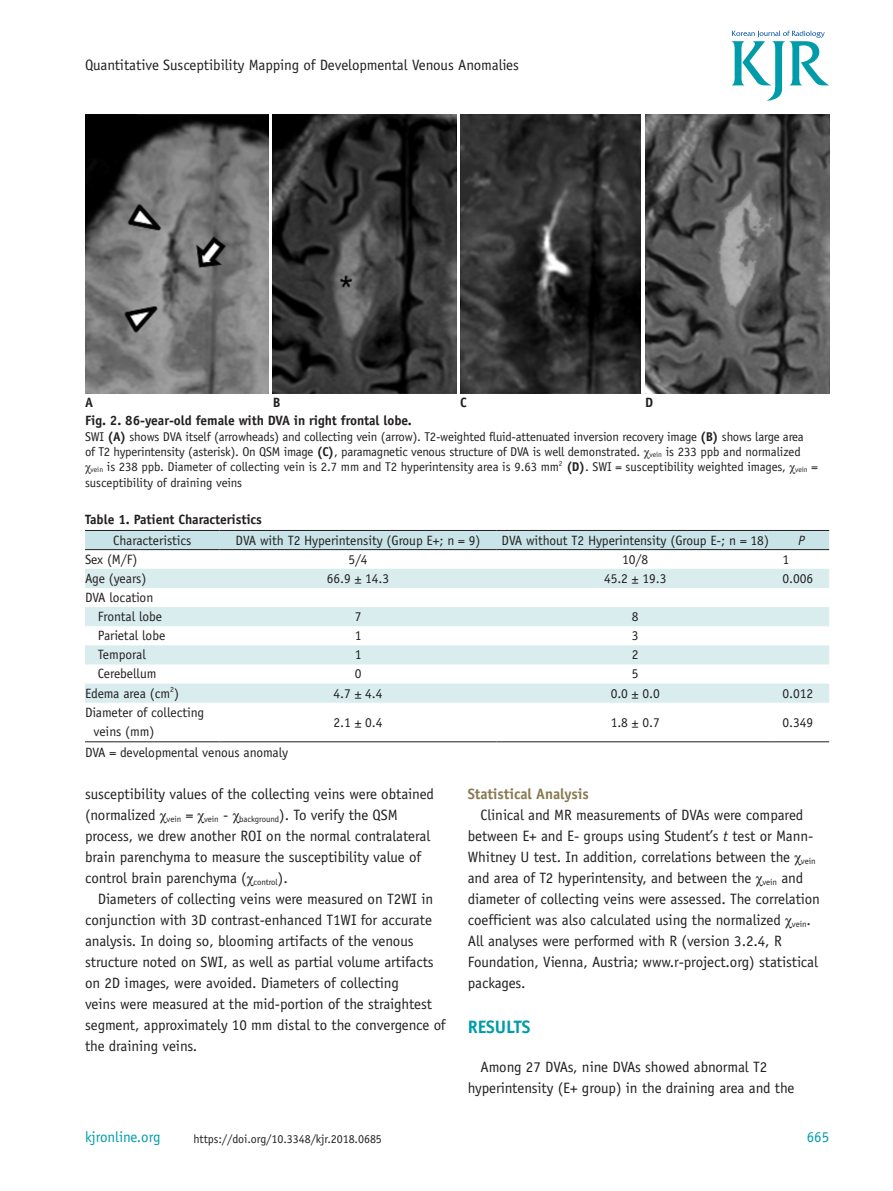
<style>
.page{position:relative;width:893px;height:1191px;background:#fff}
.page>*{position:absolute;margin:0;border:0;box-sizing:border-box;transform-origin:0 0}
.큰제목{font:700 18px "Officina Sans Std";letter-spacing:-.005em;color:#009caa}
.본문{font:15px/21px "Officina Sans Std";letter-spacing:-.005em;color:#231f20}
._1_제목{font:700 15px "Officina Sans Std";letter-spacing:-.005em;color:#887a51}
.t1{font:15px "Officina Sans Std";letter-spacing:-.005em;color:#009caa}
.표본문{font:13.5px "Officina Sans Std";letter-spacing:-.005em;color:#231f20}
.그림제목{font:700 13.5px "Officina Sans Std";letter-spacing:-.005em;color:#231f20}
.표설명{font:13.5px "Officina Sans Std";letter-spacing:-.005em;color:#231f20}
.표제목{font:700 13.5px "Officina Sans Std";letter-spacing:-.005em;color:#231f20}
.표본_들여쓰기{font:13.5px/18.8px "Officina Sans Std";letter-spacing:-.005em;color:#231f20}
.표본문-2{font:italic 13.5px "Officina Sans Std";color:#231f20}
.그림제목1{font:12.75px/15.3px "Officina Sans Std";letter-spacing:-.015em;color:#231f20}
.t2{font:12px "Officina Sans Std";letter-spacing:-.005em;color:#231f20}
.s1{font-weight:700}
.s2{font-family:"Times New Roman"}
.s3{font-size:7.5px}
.s4{font-style:italic}
</style>
<div class="page">
<svg style="left:732px;top:31px;width:97px;height:70px"></svg>
<div style="left:85px;top:531px;width:744px;height:18px;background:#c9e4e9"></div>
<svg style="left:85px;top:569px;width:744px;height:133px;fill:#d9edef"></svg>
<hr style="left:85px;top:549px;width:134px;height:1px;background:#231f20">
<hr style="left:219px;top:549px;width:278px;height:1px;background:#231f20">
<hr style="left:497px;top:549px;width:277px;height:1px;background:#231f20">
<hr style="left:774px;top:549px;width:55px;height:1px;background:#231f20">
<hr style="left:85px;top:530px;width:134px;height:1px;background:#231f20">
<hr style="left:219px;top:530px;width:278px;height:1px;background:#231f20">
<hr style="left:497px;top:530px;width:277px;height:1px;background:#231f20">
<hr style="left:774px;top:530px;width:55px;height:1px;background:#231f20">
<hr style="left:85px;top:741px;width:134px;height:1px;background:#231f20">
<hr style="left:219px;top:741px;width:278px;height:1px;background:#231f20">
<hr style="left:497px;top:741px;width:277px;height:1px;background:#231f20">
<hr style="left:774px;top:741px;width:55px;height:1px;background:#231f20">
<img style="left:85px;top:115px;width:183px;height:279px">
<img style="left:272px;top:115px;width:184px;height:279px">
<img style="left:460px;top:115px;width:181px;height:279px">
<img style="left:645px;top:115px;width:184px;height:279px">
<p class="본문" style="left:85px;top:54px;width:435px">Quantitative Susceptibility Mapping of Developmental Venous Anomalies</p>
<p class="그림제목" style="left:85px;top:393px;width:10px">A</p>
<p class="그림제목" style="left:273px;top:393px;width:9px">B</p>
<p class="그림제목" style="left:460px;top:393px;width:8px">C</p>
<p class="그림제목" style="left:645px;top:393px;width:10px">D</p>
<p class="그림제목" style="left:85px;top:412px;width:328px">Fig. 2. 86-year-old female with DVA in right frontal lobe.</p>
<p class="그림제목1" style="left:85px;top:429px;width:734px">SWI <span class="s1">(A)</span> shows DVA itself (arrowheads) and collecting vein (arrow). T2-weighted fluid-attenuated inversion recovery image <span class="s1">(B)</span> shows large area<br>of T2 hyperintensity (asterisk). On QSM image <span class="s1">(C)</span>, paramagnetic venous structure of DVA is well demonstrated. <span class="s2">χ</span><span class="s3">vein</span> is 233 ppb and normalized <span class="s2">χ</span><span class="s3">vein</span> is 238 ppb. Diameter of collecting vein is 2.7 mm and T2 hyperintensity area is 9.63 mm<sup>2</sup> <span class="s1">(D)</span>. SWI = susceptibility weighted images, <span class="s2">χ</span><span class="s3">vein</span> = susceptibility of draining veins</p>
<p class="표제목" style="left:85px;top:511px;width:178px">Table 1. Patient Characteristics</p>
<p class="표본문" style="left:113px;top:532px;width:80px">Characteristics</p>
<p class="표본문" style="left:236px;top:532px;width:246px">DVA with T2 Hyperintensity (Group E+; n = 9)</p>
<p class="표본문" style="left:502px;top:532px;width:269px">DVA without T2 Hyperintensity (Group E-; n = 18)</p>
<p class="표본문-2" style="left:798px;top:532px;width:8px">P</p>
<p class="표본문" style="left:85px;top:551px;width:54px">Sex (M/F)</p>
<p class="표본문" style="left:348px;top:551px;width:21px">5/4</p>
<p class="표본문" style="left:622px;top:551px;width:28px">10/8</p>
<p class="표본문" style="left:782px;top:551px;width:8px">1</p>
<p class="표본문" style="left:85px;top:570px;width:63px">Age (years)</p>
<p class="표본문" style="left:327px;top:570px;width:64px">66.9 ± 14.3</p>
<p class="표본문" style="left:604px;top:570px;width:64px">45.2 ± 19.3</p>
<p class="표본문" style="left:782px;top:570px;width:32px">0.006</p>
<p class="표본문" style="left:85px;top:589px;width:70px">DVA location</p>
<p class="표본문" style="left:98px;top:608px;width:66px">Frontal lobe</p>
<p class="표본문" style="left:355px;top:608px;width:8px">7</p>
<p class="표본문" style="left:632px;top:608px;width:8px">8</p>
<p class="표본문" style="left:98px;top:628px;width:69px">Parietal lobe</p>
<p class="표본문" style="left:355px;top:628px;width:8px">1</p>
<p class="표본문" style="left:632px;top:628px;width:8px">3</p>
<p class="표본문" style="left:98px;top:647px;width:50px">Temporal</p>
<p class="표본문" style="left:355px;top:647px;width:8px">1</p>
<p class="표본문" style="left:632px;top:647px;width:8px">2</p>
<p class="표본문" style="left:98px;top:666px;width:60px">Cerebellum</p>
<p class="표본문" style="left:355px;top:666px;width:8px">0</p>
<p class="표본문" style="left:632px;top:666px;width:8px">5</p>
<p class="표본문" style="left:85px;top:685px;width:95px">Edema area (cm<sup>2</sup>)</p>
<p class="표본문" style="left:333px;top:685px;width:51px">4.7 ± 4.4</p>
<p class="표본문" style="left:611px;top:685px;width:51px">0.0 ± 0.0</p>
<p class="표본문" style="left:782px;top:685px;width:32px">0.012</p>
<p class="표본_들여쓰기" style="left:94px;top:703px;width:112px;text-indent:-9px">Diameter of collecting veins (mm)</p>
<p class="표본문" style="left:333px;top:714px;width:51px">2.1 ± 0.4</p>
<p class="표본문" style="left:611px;top:714px;width:51px">1.8 ± 0.7</p>
<p class="표본문" style="left:782px;top:714px;width:32px">0.349</p>
<p class="표설명" style="left:85px;top:745px;width:205px">DVA = developmental venous anomaly</p>
<p class="본문" style="left:85px;top:784px;width:351px">susceptibility values of the collecting veins were obtained (normalized <span class="s2">χ</span><sub>vein</sub> = <span class="s2">χ</span><sub>vein</sub> - <span class="s2">χ</span><sub>background</sub>). To verify the QSM process, we drew another ROI on the normal contralateral brain parenchyma to measure the susceptibility value of control brain parenchyma (<span class="s2">χ</span><sub>control</sub>).</p>
<p class="본문" style="left:85px;top:889px;width:362px;text-indent:13px">Diameters of collecting veins were measured on T2WI in conjunction with 3D contrast-enhanced T1WI for accurate analysis. In doing so, blooming artifacts of the venous structure noted on SWI, as well as partial volume artifacts on 2D images, were avoided. Diameters of collecting<br>veins were measured at the mid-portion of the straightest segment, approximately 10 mm distal to the convergence of the draining veins.</p>
<p class="t1" style="left:85px;top:1128px;width:77px">kjronline.org</p>
<p class="t2" style="left:194px;top:1132px;width:190px">https://doi.org/10.3348/kjr.2018.0685</p>
<p class="_1_제목" style="left:468px;top:785px;width:123px">Statistical Analysis</p>
<p class="본문" style="left:468px;top:805px;width:354px;text-indent:13px">Clinical and MR measurements of DVAs were compared between E+ and E- groups using Student’s <span class="s4">t</span> test or Mann-Whitney U test. In addition, correlations between the <span class="s2">χ</span><sub>vein </sub>and area of T2 hyperintensity, and between the <span class="s2">χ</span><sub>vein</sub> and diameter of collecting veins were assessed. The correlation coefficient was also calculated using the normalized <span class="s2">χ</span><sub>vein</sub>.<br>All analyses were performed with R (version 3.2.4, R Foundation, Vienna, Austria; www.r-project.org) statistical packages.</p>
<p class="큰제목" style="left:468px;top:1015px;width:64px">RESULTS</p>
<p class="본문" style="left:468px;top:1057px;width:328px;text-indent:13px">Among 27 DVAs, nine DVAs showed abnormal T2 hyperintensity (E+ group) in the draining area and the</p>
<p class="t1" style="left:807px;top:1128px;width:24px">665</p>
</div>
